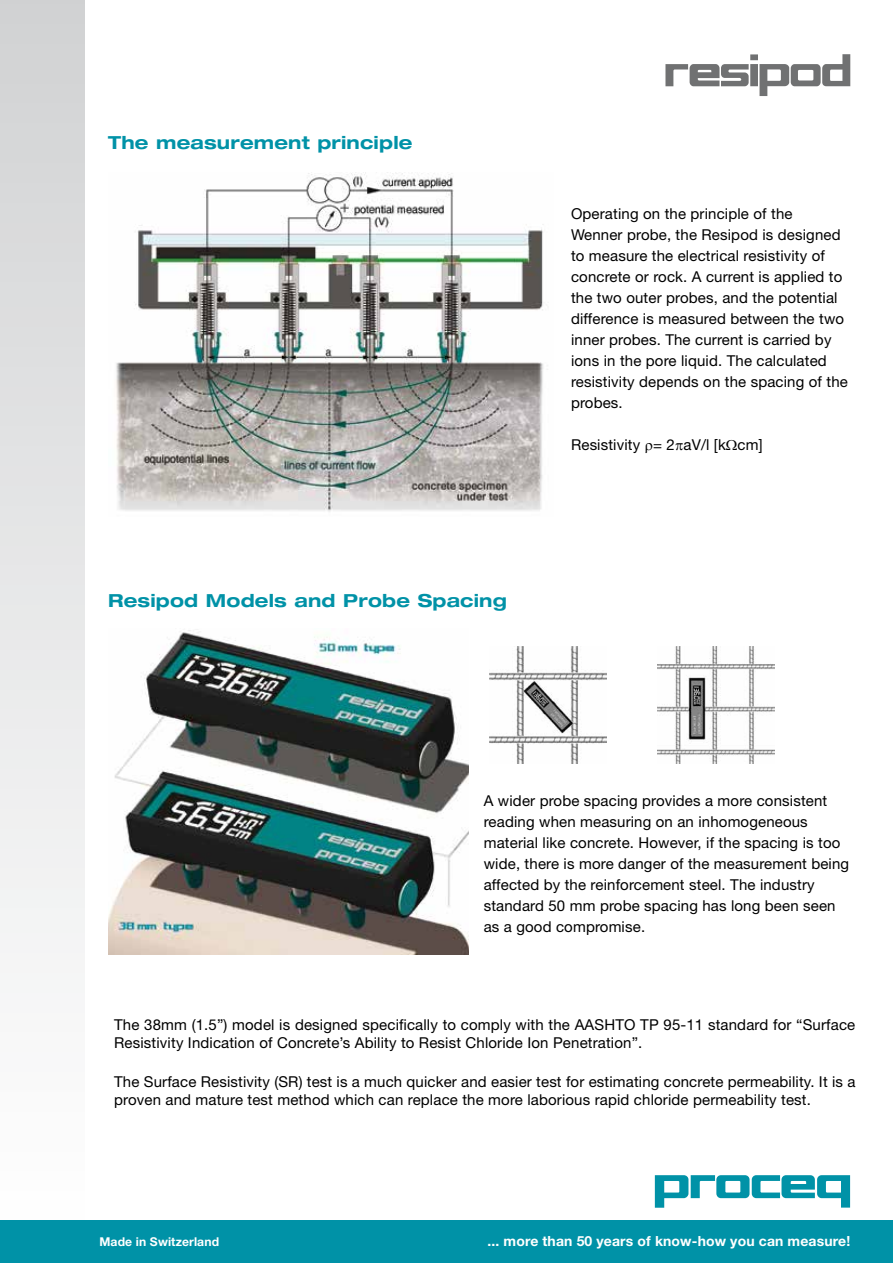
<style>
.page{position:relative;width:893px;height:1263px;background:#fff}
.page>*{position:absolute;margin:0;border:0;box-sizing:border-box;transform-origin:0 0}
.t1{font:700 expanded 18px "Helvetica Neue";letter-spacing:.01em;color:#0092a7}
.t2{font:15px/21px "Helvetica Neue";letter-spacing:.01em;color:#000}
.t3{font:700 13.95px "Helvetica Neue";letter-spacing:.01em;color:#fff}
.t4{font:700 12.15px "Helvetica Neue";letter-spacing:.01em;color:#fff}
</style>
<div class="page">
<div style="left:0;top:0;width:85px;height:1245px;background:linear-gradient(to bottom,#d1d2d3,#fff)"></div>
<svg style="left:655px;top:1175px;width:195px;height:33px"></svg>
<div style="left:0;top:1220px;width:893px;height:43px;background:#0092a7"></div>
<svg style="left:665px;top:54px;width:185px;height:42px"></svg>
<img style="left:116px;top:172px;width:428px;height:340px">
<img style="left:108px;top:630px;width:361px;height:325px">
<img style="left:490px;top:647px;width:116px;height:117px">
<img style="left:657px;top:647px;width:117px;height:117px">
<p class="t1" style="left:108px;top:131px;width:306px">The measurement principle</p>
<p class="t1" style="left:108px;top:589px;width:400px">Resipod Models and Probe Spacing</p>
<p class="t2" style="left:571px;top:203px;width:278px">Operating on the principle of the<br>Wenner probe, the Resipod is designed to measure the electrical resistivity of concrete or rock. A current is applied to the two outer probes, and the potential difference is measured between the two inner probes. The current is carried by ions in the pore liquid. The calculated resistivity depends on the spacing of the probes.</p>
<p class="t2" style="left:571px;top:434px;width:193px">Resistivity = 2 aV/l [k cm]</p>
<p class="t2" style="left:484px;top:790px;width:367px">A wider probe spacing provides a more consistent reading when measuring on an inhomogeneous material like concrete. However, if the spacing is too wide, there is more danger of the measurement being affected by the reinforcement steel. The industry standard 50 mm probe spacing has long been seen as a good compromise.</p>
<p class="t2" style="left:114px;top:1015px;width:742px;line-height:18px">The 38mm (1.5”) model is designed specifically to comply with the AASHTO TP 95-11 standard for “Surface<br>Resistivity Indication of Concrete’s Ability to Resist Chloride Ion Penetration”.</p>
<p class="t2" style="left:114px;top:1072px;width:743px;line-height:18px">The Surface Resistivity (SR) test is a much quicker and easier test for estimating concrete permeability. It is a proven and mature test method which can replace the more laborious rapid chloride permeability test.</p>
<p class="t4" style="left:99px;top:1234px;width:121px">Made in Switzerland</p>
<p class="t3" style="left:487px;top:1233px;width:364px">... more than 50 years of know-how you can measure!</p>
</div>
